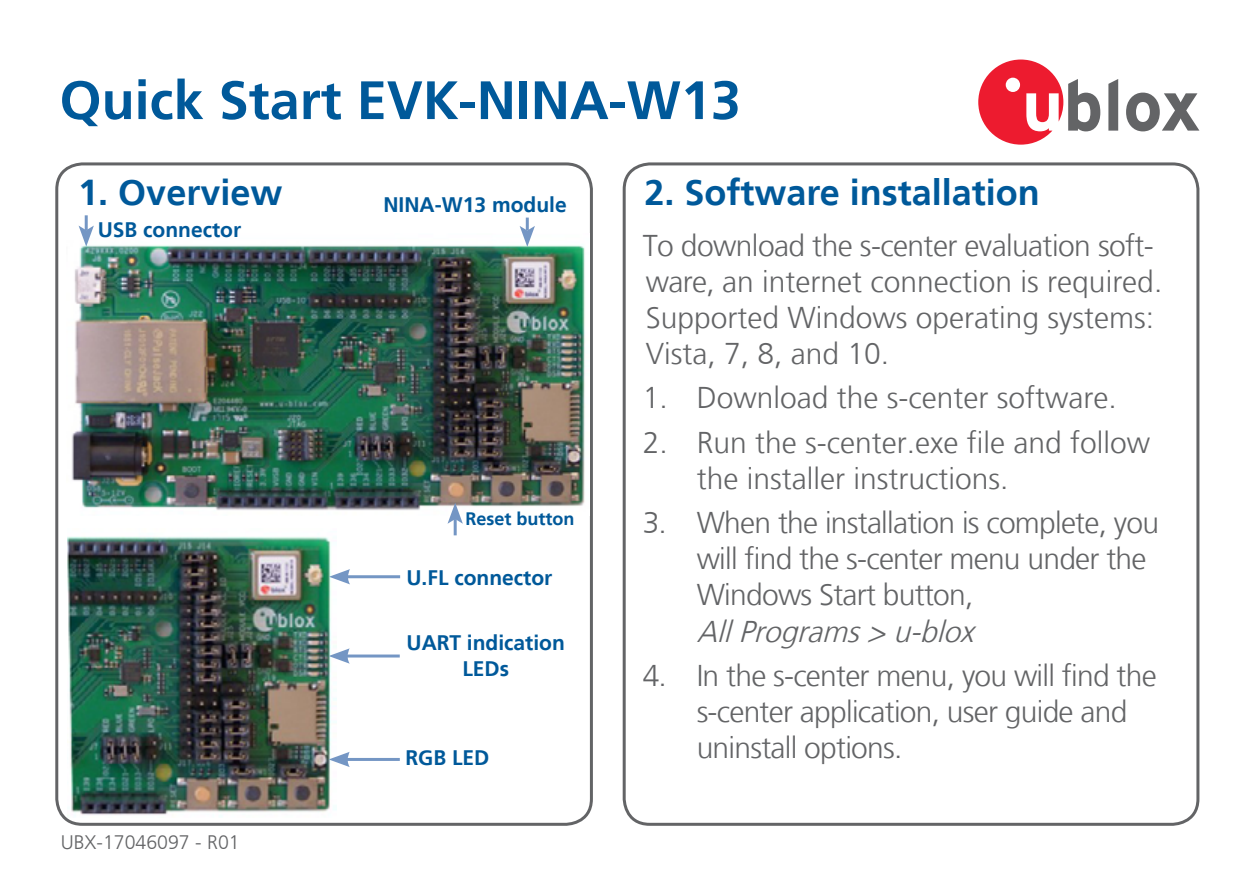
<style>
.page{position:relative;width:1259px;height:893px;background:#fff}
.page>*{position:absolute;margin:0;border:0;box-sizing:border-box;transform-origin:0 0}
.t1{font:700 54px "Frutiger";color:#00599a}
.t2{font:700 36px "Frutiger";color:#00599a}
.t3{font:300 30px/36px "Frutiger";color:#636466}
.t4{font:300 30px/36px "Frutiger";letter-spacing:-.02em;color:#636466}
.t5{font:italic 300 30px "Frutiger";color:#636466}
.t6{font:700 21px/25.2px "Frutiger";color:#00599a;text-align:center}
.t7{font:300 19.5px "Frutiger";color:#636466}
.t8{font:700 18px "Frutiger";color:#00599a}
</style>
<div class="page">
<div style="left:622px;top:162px;width:577px;height:664px;border:3px solid #636466;border-radius:26px"></div>
<svg style="left:1108px;top:79px;width:10px;height:52px"></svg>
<svg style="left:1126px;top:93px;width:73px;height:38px"></svg>
<svg style="left:978px;top:60px;width:122px;height:85px"></svg>
<div style="left:55px;top:162px;width:538px;height:664px;border:3px solid #636466;border-radius:26px"></div>
<img style="left:72px;top:245px;width:513px;height:265px">
<svg style="left:519px;top:218px;width:16px;height:29px"></svg>
<hr style="left:454px;top:519px;width:3px;height:16px;background:#7496c4">
<svg style="left:447px;top:503px;width:16px;height:21px"></svg>
<img style="left:68px;top:537px;width:269px;height:279px">
<hr style="left:345px;top:575px;width:55px;height:3px;background:#7496c4">
<svg style="left:329px;top:569px;width:21px;height:15px"></svg>
<hr style="left:345px;top:654px;width:55px;height:3px;background:#7496c4">
<svg style="left:329px;top:648px;width:21px;height:16px"></svg>
<hr style="left:345px;top:758px;width:55px;height:3px;background:#7496c4">
<svg style="left:329px;top:752px;width:21px;height:15px"></svg>
<hr style="left:85px;top:215px;width:3px;height:15px;background:#7496c4">
<svg style="left:79px;top:226px;width:15px;height:21px"></svg>
<h1 class="t1" style="left:60px;top:69px;width:683px">Quick Start EVK-NINA-W13</h1>
<p class="t2" style="left:78px;top:171px;width:206px">1. Overview</p>
<p class="t6" style="left:98px;top:218px;width:145px">USB connector</p>
<p class="t7" style="left:61px;top:831px;width:180px">UBX-17046097 - R01</p>
<p class="t6" style="left:383px;top:192px;width:185px">NINA-W13 module</p>
<p class="t8" style="left:465px;top:508px;width:111px">Reset button</p>
<p class="t6" style="left:406px;top:565px;width:147px">U.FL connector</p>
<p class="t6" style="left:407px;top:631px;width:160px">UART indication<br>LEDs</p>
<p class="t6" style="left:405px;top:745px;width:85px">RGB LED</p>
<p class="t2" style="left:644px;top:171px;width:397px">2. Software installation</p>
<p class="t3" style="left:642px;top:228px;width:521px">To download the s-center evaluation soft&shy;ware, an internet connection is required.<br>Supported Windows operating systems:<br>Vista, 7, 8, and 10.</p>
<p class="t3" style="left:642px;top:381px;width:476px">1. Download the s-center software.</p>
<p class="t3" style="left:696px;top:425px;width:455px;text-indent:-54px">2. Run the s-center.exe file and follow the installer instructions.</p>
<p class="t4" style="left:696px;top:505px;width:464px;text-indent:-54px">3. When the installation is complete, you will find the s-center menu under the<br>Windows Start button,</p>
<p class="t5" style="left:696px;top:614px;width:287px">AllPrograms&gt; u-blox</p>
<p class="t4" style="left:696px;top:658px;width:461px;text-indent:-54px">4. In the s-center menu, you will find the s-center application, user guide and uninstall options.</p>
</div>
